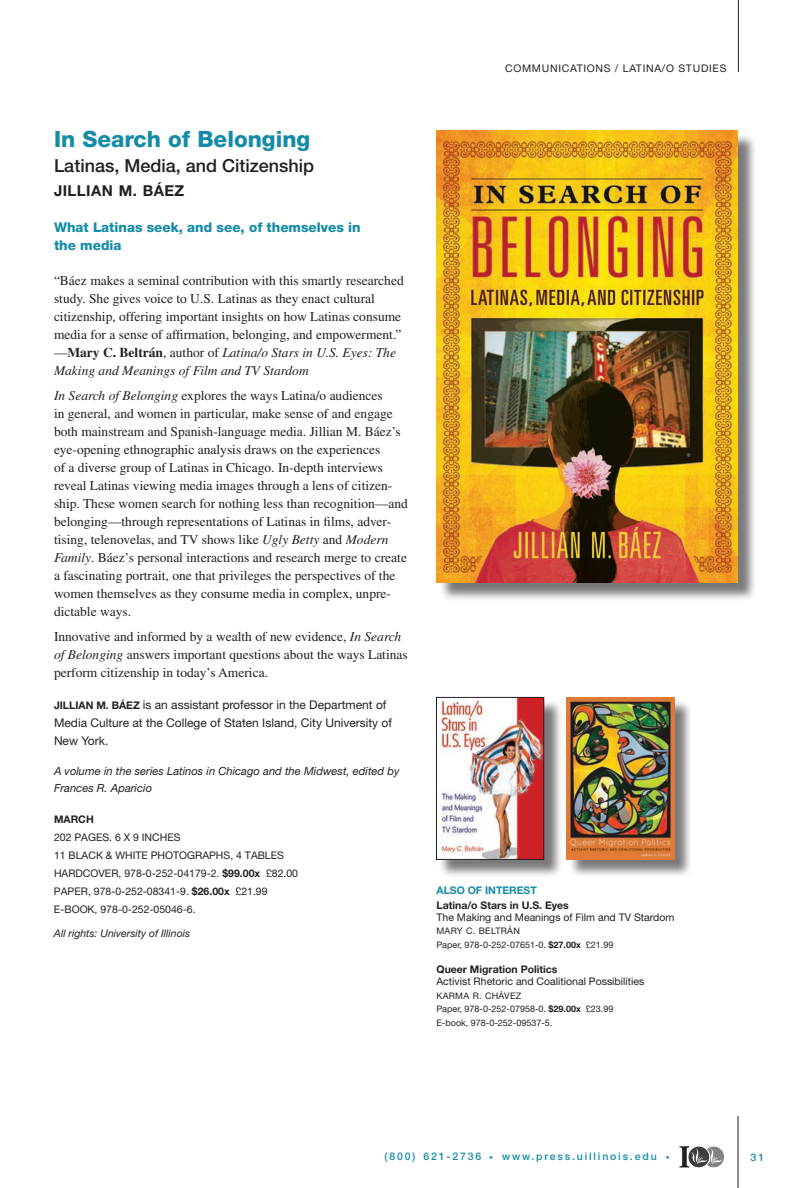
<style>
.page{position:relative;width:810px;height:1188px;background:#fff}
.page>*{position:absolute;margin:0;border:0;box-sizing:border-box;transform-origin:0 0}
.t1{font:800 22.5px "Helvetica Neue LT Std";color:#148ba7}
.subtitle{font:500 18px "Helvetica Neue LT Std";color:#231f20}
.author{font:700 15px "Helvetica Neue LT Std";letter-spacing:.03em;color:#231f20}
.body_text{font:13.5px/18px "Times LT Std";color:#231f20}
.quote_source{font:italic 13.5px/18px "Times LT Std";color:#231f20}
.handle{font:800 13.5px/18px "Helvetica Neue LT Std";color:#148ba7}
.author_bio{font:12px/18px "Helvetica Neue LT Std";color:#231f20}
.series{font:italic 11.25px/16.5px "Helvetica Neue LT Std";color:#231f20}
.ISBNprice{font:10.5px "Helvetica Neue LT Std";color:#231f20}
.subtitle2{font:10.5px "Helvetica Neue LT Std";color:#231f20}
.title2{font:700 10.5px "Helvetica Neue LT Std";color:#231f20}
.t2{font:500 10.5px "Helvetica Neue LT Std";letter-spacing:.175em;color:#148ba7}
.subjects{font:10.5px "Helvetica Neue LT Std";letter-spacing:.07em;color:#231f20}
.Rights{font:italic 10.5px "Helvetica Neue LT Std";color:#231f20}
.Also_of_Interest{font:700 10.5px "Helvetica Neue LT Std";color:#148ba7}
.month{font:700 10.5px "Helvetica Neue LT Std";color:#231f20}
.body2_6_pt{font:9px "Helvetica Neue LT Std";color:#231f20}
.author2{font:9px "Helvetica Neue LT Std";letter-spacing:.03em;color:#231f20}
.s1{font-style:normal}
.s2{font-weight:700;font-style:normal}
.s3{font-style:italic}
.s4{font-weight:700;font-size:10.5px}
.s5{font-weight:700}
.s6{font-size:7.5px}
</style>
<div class="page">
<hr style="left:738px;top:0;width:1px;height:72px;background:#231f20">
<hr style="left:738px;top:1116px;width:1px;height:72px;background:#231f20">
<div style="left:703px;top:1146px;width:22px;height:22px;border:1px solid #fff;border-radius:50%"></div>
<svg style="left:679px;top:1146px;width:44px;height:22px"></svg>
<div style="left:439px;top:699px;width:124px;height:179px;background:#231f20;opacity:.6"></div>
<img style="left:438px;top:699px;width:104px;height:159px">
<div style="left:436px;top:697px;width:108px;height:163px;border:1px solid #231f20"></div>
<div style="left:569px;top:700px;width:124px;height:178px;background:#231f20;opacity:.6"></div>
<img style="left:566px;top:697px;width:108px;height:162px">
<div style="left:439px;top:133px;width:318px;height:468px;background:#231f20;opacity:.6"></div>
<img style="left:436px;top:130px;width:302px;height:453px">
<p class="t1" style="left:54px;top:125px;width:258px">In Search of Belonging</p>
<p class="subtitle" style="left:54px;top:155px;width:262px">Latinas, Media, and Citizenship</p>
<p class="author" style="left:54px;top:181px;width:132px">JILLIAN M. BÁEZ</p>
<p class="handle" style="left:54px;top:218px;width:308px">What Latinas seek, and see, of themselves in the media</p>
<p class="body_text" style="left:54px;top:271px;width:351px">“Báez makes a seminal contribution with this smartly researched study. She gives voice to U.S. Latinas as they enact cultural citizenship, offering important insights on how Latinas consume media for a sense of affirmation, belonging, and empowerment.”</p>
<p class="quote_source" style="left:54px;top:343px;width:344px"><span class="s1">—</span><span class="s2">Mary C. Beltrán</span><span class="s1">, author of</span> Latina/o Stars in U.S. Eyes: The<br>Making and Meanings of Film and TV Stardom</p>
<p class="body_text" style="left:54px;top:386px;width:355px"><span class="s3">In Search of Belonging</span> explores the ways Latina/o audiences<br>in general, and women in particular, make sense of and engage both mainstream and Spanish-language media. Jillian M. Báez’s eye-opening ethnographic analysis draws on the experiences<br>of a diverse group of Latinas in Chicago. In-depth interviews reveal Latinas viewing media images through a lens of citizen&shy;ship. These women search for nothing less than recognition—and belonging—through representations of Latinas in films, adver&shy;tising, telenovelas, and TV shows like <span class="s3">Ugly Betty</span> and <span class="s3">Modern Family</span>. Báez’s personal interactions and research merge to create a fascinating portrait, one that privileges the perspectives of the women themselves as they consume media in complex, unpre&shy;dictable ways.</p>
<p class="body_text" style="left:54px;top:628px;width:355px">Innovative and informed by a wealth of new evidence, <span class="s3">In Search of Belonging</span> answers important questions about the ways Latinas perform citizenship in today’s America.</p>
<p class="author_bio" style="left:54px;top:696px;width:340px"><span class="s4">JILLIAN M. BÁEZ</span> is an assistant professor in the Department of<br>Media Culture at the College of Staten Island, City University of<br>New York.</p>
<p class="series" style="left:54px;top:763px;width:347px">A volume in the series Latinos in Chicago and the Midwest, edited by<br>Frances R. Aparicio</p>
<p class="month" style="left:54px;top:813px;width:41px">MARCH</p>
<p class="ISBNprice" style="left:54px;top:831px;width:128px">202 PAGES. 6 X 9 INCHES</p>
<p class="ISBNprice" style="left:54px;top:849px;width:232px">11 BLACK &amp; WHITE PHOTOGRAPHS, 4 TABLES</p>
<p class="ISBNprice" style="left:54px;top:867px;width:246px">HARDCOVER, 978-0-252-04179-2. <span class="s5">$99.00x</span> £82.00</p>
<p class="ISBNprice" style="left:54px;top:885px;width:215px">PAPER, 978-0-252-08341-9. <span class="s5">$26.00x</span> £21.99</p>
<p class="ISBNprice" style="left:54px;top:903px;width:143px">E-BOOK, 978-0-252-05046-6.</p>
<p class="Rights" style="left:54px;top:927px;width:138px">All rights: University of Illinois</p>
<p class="subjects" style="left:505px;top:62px;width:223px">COMMUNICATIONS / LATINA/O STUDIES</p>
<p class="Also_of_Interest" style="left:436px;top:884px;width:102px">ALSO OF INTEREST</p>
<p class="title2" style="left:436px;top:899px;width:134px">Latina/o Stars in U.S. Eyes</p>
<p class="subtitle2" style="left:436px;top:911px;width:239px">The Making and Meanings of Film and TV Stardom</p>
<p class="author2" style="left:436px;top:926px;width:85px">MARY C. BELTRÁN</p>
<p class="body2_6_pt" style="left:436px;top:939px;width:178px">Paper, 978-0-252-07651-0. <span class="s5">$27.00x</span> £21.99</p>
<p class="title2" style="left:436px;top:963px;width:123px">Queer Migration Politics</p>
<p class="subtitle2" style="left:436px;top:975px;width:209px">Activist Rhetoric and Coalitional Possibilities</p>
<p class="author2" style="left:436px;top:990px;width:86px">KARMA R. CHÁVEZ</p>
<p class="body2_6_pt" style="left:436px;top:1004px;width:178px">Paper, 978-0-252-07958-0. <span class="s5">$29.00x</span> £23.99</p>
<p class="body2_6_pt" style="left:436px;top:1017px;width:117px">E-book, 978-0-252-09537-5.</p>
<p class="t2" style="left:385px;top:1151px;width:286px">(800) 621-2736 <span class="s6">•</span> www.press.uillinois.edu <span class="s6">•</span></p>
<p class="t2" style="left:750px;top:1151px;width:15px">31</p>
</div>
